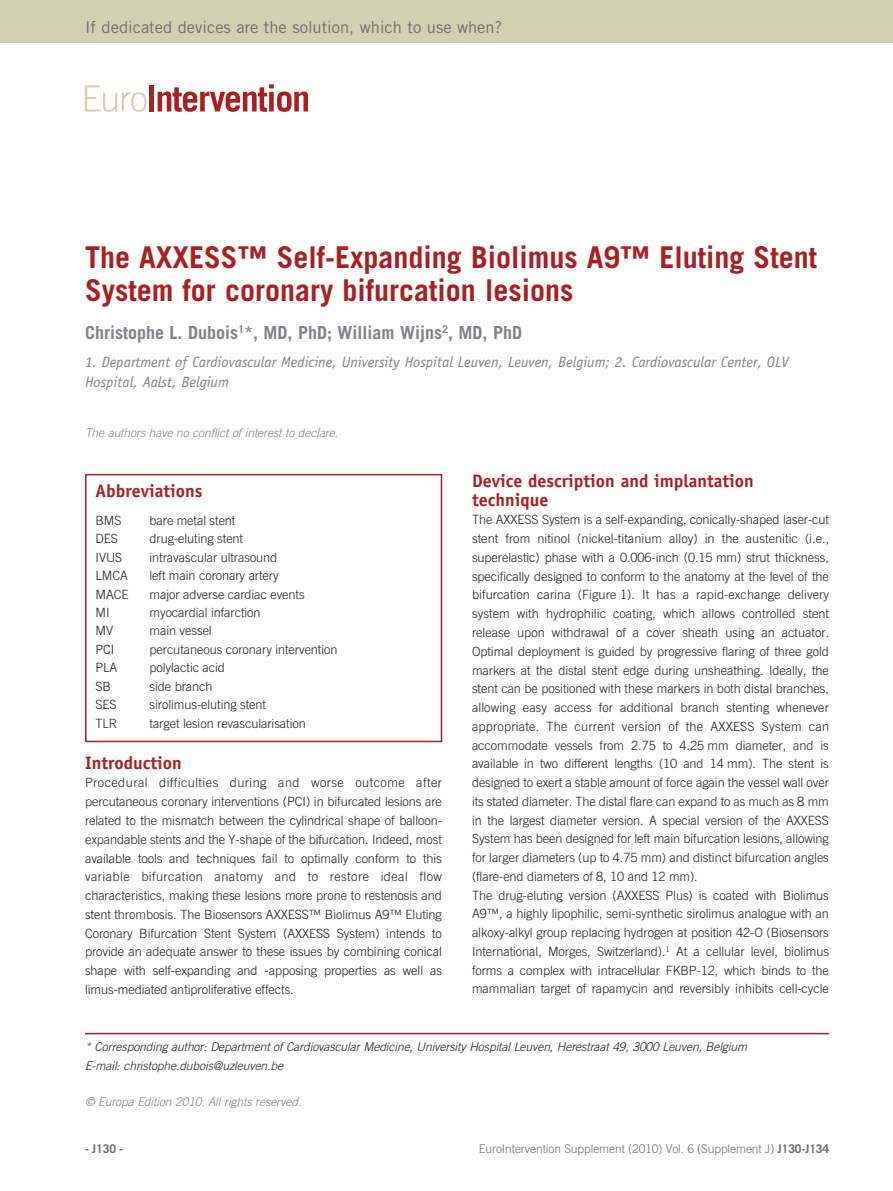
<style>
.page{position:relative;width:893px;height:1191px;background:#fff}
.page>*{position:absolute;margin:0;border:0;box-sizing:border-box;transform-origin:0 0}
.t1{font:700 30px/33px "Trade Gothic LT Std";color:#a72023}
.t2{font:700 18px/18.8px "Officina Sans Std";color:#a72023}
.t3{font:700 18px "Trade Gothic LT Std";color:#808285}
.t4{font:16.5px "Trade Gothic LT Std";color:#6c6d70}
.t5{font:italic 15px/19.5px "Officina Sans Std";color:#808285}
.t6{font:300 12.75px/18.8px "Trade Gothic LT Std";letter-spacing:-.005em;color:#231f20;text-align:justify}
.t7{font:italic 300 12px/18.8px "Trade Gothic LT Std";letter-spacing:-.005em;color:#231f20}
.t8{font:italic 300 12px "Trade Gothic LT Std";letter-spacing:-.005em;color:#808285}
.t9{font:300 12px "Trade Gothic LT Std";letter-spacing:-.005em;color:#6c6d70}
.t10{font:700 12px "Trade Gothic LT Std";color:#6c6d70}
.s1{font-weight:700}
</style>
<div class="page">
<div style="left:0;top:0;width:893px;height:43px;background:#d3d0b2"></div>
<svg style="left:85px;top:85px;width:62px;height:27px"></svg>
<div style="left:149px;top:85px;width:5px;height:26px;background:#a72023"></div>
<svg style="left:158px;top:84px;width:150px;height:28px"></svg>
<div style="left:85px;top:474px;width:357px;height:268px;border:2px solid #a72023"></div>
<hr style="left:85px;top:1032px;width:744px;height:2px;background:#a72023">
<p class="t4" style="left:85px;top:21px;width:418px">If dedicated devices are the solution, which to use when?</p>
<h1 class="t1" style="left:85px;top:243px;width:733px">The AXXESS™ Self-Expanding Biolimus A9™ Eluting Stent<br>System for coronary bifurcation lesions</h1>
<h2 class="t3" style="left:85px;top:326px;width:439px">Christophe L. Dubois<sup>1</sup>*, MD, PhD; William Wijns<sup>2</sup>, MD, PhD</h2>
<p class="t5" style="left:85px;top:354px;width:705px">1. Department of Cardiovascular Medicine, University Hospital Leuven, Leuven, Belgium; 2. Cardiovascular Center, OLV<br>Hospital, Aalst, Belgium</p>
<p class="t8" style="left:85px;top:429px;width:255px">The authors have no conflict of interest to declare.</p>
<h2 class="t2" style="left:96px;top:483px;width:109px">Abbreviations</h2>
<p class="t6" style="left:96px;top:512px;width:28px">BMS</p>
<p class="t6" style="left:150px;top:512px;width:87px">bare metal stent</p>
<p class="t6" style="left:96px;top:530px;width:24px">DES</p>
<p class="t6" style="left:150px;top:530px;width:95px">drug-eluting stent</p>
<p class="t6" style="left:96px;top:549px;width:28px">IVUS</p>
<p class="t6" style="left:150px;top:549px;width:129px">intravascular ultrasound</p>
<p class="t6" style="left:96px;top:567px;width:34px">LMCA</p>
<p class="t6" style="left:150px;top:567px;width:131px">left main coronary artery</p>
<p class="t6" style="left:96px;top:585px;width:35px">MACE</p>
<p class="t6" style="left:150px;top:585px;width:157px">major adverse cardiac events</p>
<p class="t6" style="left:96px;top:604px;width:16px">MI</p>
<p class="t6" style="left:150px;top:604px;width:113px">myocardial infarction</p>
<p class="t6" style="left:96px;top:622px;width:19px">MV</p>
<p class="t6" style="left:150px;top:622px;width:64px">main vessel</p>
<p class="t6" style="left:96px;top:641px;width:20px">PCI</p>
<p class="t6" style="left:150px;top:641px;width:190px">percutaneous coronary intervention</p>
<p class="t6" style="left:96px;top:659px;width:23px">PLA</p>
<p class="t6" style="left:150px;top:659px;width:77px">polylactic acid</p>
<p class="t6" style="left:96px;top:678px;width:17px">SB</p>
<p class="t6" style="left:150px;top:678px;width:64px">side branch</p>
<p class="t6" style="left:96px;top:696px;width:23px">SES</p>
<p class="t6" style="left:150px;top:696px;width:118px">sirolimus-eluting stent</p>
<p class="t6" style="left:96px;top:715px;width:23px">TLR</p>
<p class="t6" style="left:150px;top:715px;width:158px">target lesion revascularisation</p>
<h2 class="t2" style="left:85px;top:754px;width:98px">Introduction</h2>
<p class="t6" style="left:85px;top:774px;width:359px">Procedural difficulties during and worse outcome after percutaneous coronary interventions (PCI) in bifurcated lesions are related to the mismatch between the cylindrical shape of balloon&shy;expandable stents and the Y-shape of the bifurcation. Indeed, most available tools and techniques fail to optimally conform to this variable bifurcation anatomy and to restore ideal flow characteristics, making these lesions more prone to restenosis and stent thrombosis. The Biosensors AXXESS™ Biolimus A9™ Eluting Coronary Bifurcation Stent System (AXXESS System) intends to provide an adequate answer to these issues by combining conical shape with self-expanding and -apposing properties as well as limus-mediated antiproliferative effects.</p>
<h2 class="t2" style="left:472px;top:473px;width:283px">Device description and implantation technique</h2>
<p class="t6" style="left:472px;top:511px;width:359px;text-align:left">The AXXESS System is a self-expanding, conically-shaped laser-cut stent from nitinol (nickel-titanium alloy) in the austenitic (i.e., superelastic) phase with a 0.006-inch (0.15 mm) strut thickness, specifically designed to conform to the anatomy at the level of the bifurcation carina (Figure 1). It has a rapid-exchange delivery system with hydrophilic coating, which allows controlled stent release upon withdrawal of a cover sheath using an actuator.<br>Optimal deployment is guided by progressive flaring of three gold markers at the distal stent edge during unsheathing. Ideally, the stent can be positioned with these markers in both distal branches, allowing easy access for additional branch stenting whenever appropriate. The current version of the AXXESS System can accommodate vessels from 2.75 to 4.25 mm diameter, and is available in two different lengths (10 and 14 mm). The stent is designed to exert a stable amount of force again the vessel wall over its stated diameter. The distal flare can expand to as much as 8 mm in the largest diameter version. A special version of the AXXESS System has been designed for left main bifurcation lesions, allowing for larger diameters (up to 4.75 mm) and distinct bifurcation angles (flare-end diameters of 8, 10 and 12 mm).<br>The drug-eluting version (AXXESS Plus) is coated with Biolimus A9™, a highly lipophilic, semi-synthetic sirolimus analogue with an alkoxy-alkyl group replacing hydrogen at position 42-O (Biosensors International, Morges, Switzerland).<sup>1</sup> At a cellular level, biolimus forms a complex with intracellular FKBP-12, which binds to the mammalian target of rapamycin and reversibly inhibits cell-cycle</p>
<p class="t7" style="left:85px;top:1038px;width:663px">* Corresponding author: Department of Cardiovascular Medicine, University Hospital Leuven, Herestraat 49, 3000 Leuven, Belgium<br>E-mail: christophe.dubois@uzleuven.be</p>
<p class="t8" style="left:85px;top:1097px;width:218px">© Europa Edition 2010. All rights reserved.</p>
<p class="t10" style="left:85px;top:1143px;width:40px">- J130 -</p>
<p class="t9" style="left:479px;top:1144px;width:352px">EuroIntervention Supplement (2010) Vol. 6 (Supplement J) <span class="s1">J130-J134</span></p>
</div>
